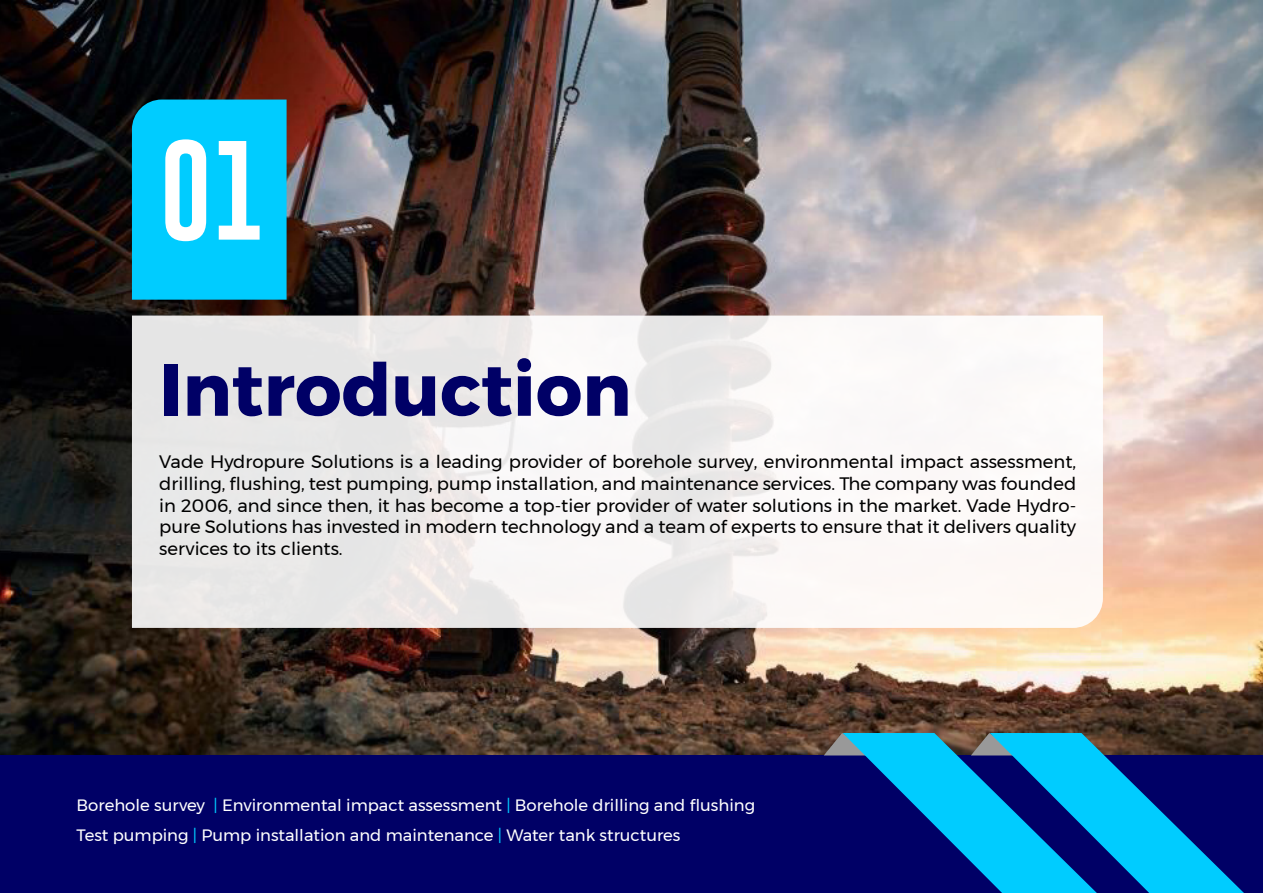
<style>
.page{position:relative;width:1263px;height:893px;background:#fff}
.page>*{position:absolute;margin:0;border:0;box-sizing:border-box;transform-origin:0 0}
.t1{font:102.9px "Gobold";color:#fff}
.t2{font:700 72.9px "Montserrat";color:#006}
.t3{font:18px/21.6px "Montserrat";color:#000;text-align:justify}
.t4{font:16.35px/30.5px "Montserrat";color:#fff}
.s1{color:#0cf}
</style>
<div class="page">
<img style="left:0;top:0;width:1263px;height:755px">
<div style="left:0;top:755px;width:1263px;height:138px;background:#006"></div>
<svg style="left:824px;top:733px;width:420px;height:160px"></svg>
<svg style="left:132px;top:316px;width:971px;height:312px;fill:#f8f6f4"></svg>
<div style="left:132px;top:100px;width:155px;height:200px;background:#0cf"></div>
<h1 class="t1" style="left:159px;top:144px;width:108px">01</h1>
<h2 class="t2" style="left:159px;top:358px;width:474px">Introduction</h2>
<p class="t3" style="left:159px;top:452px;width:918px">Vade Hydropure Solutions is a leading provider of borehole survey, environmental impact assessment, drilling, flushing, test pumping, pump installation, and maintenance services. The company was founded in 2006, and since then, it has become a top-tier provider of water solutions in the market. Vade Hydro&shy;pure Solutions has invested in modern technology and a team of experts to ensure that it delivers quality services to its clients.</p>
<p class="t4" style="left:77px;top:790px;width:680px">Borehole survey <span class="s1">|</span> Environmental impact assessment <span class="s1">|</span> Borehole drilling and flushing<br>Test pumping <span class="s1">|</span> Pump installation and maintenance <span class="s1">|</span> Water tank structures</p>
</div>
